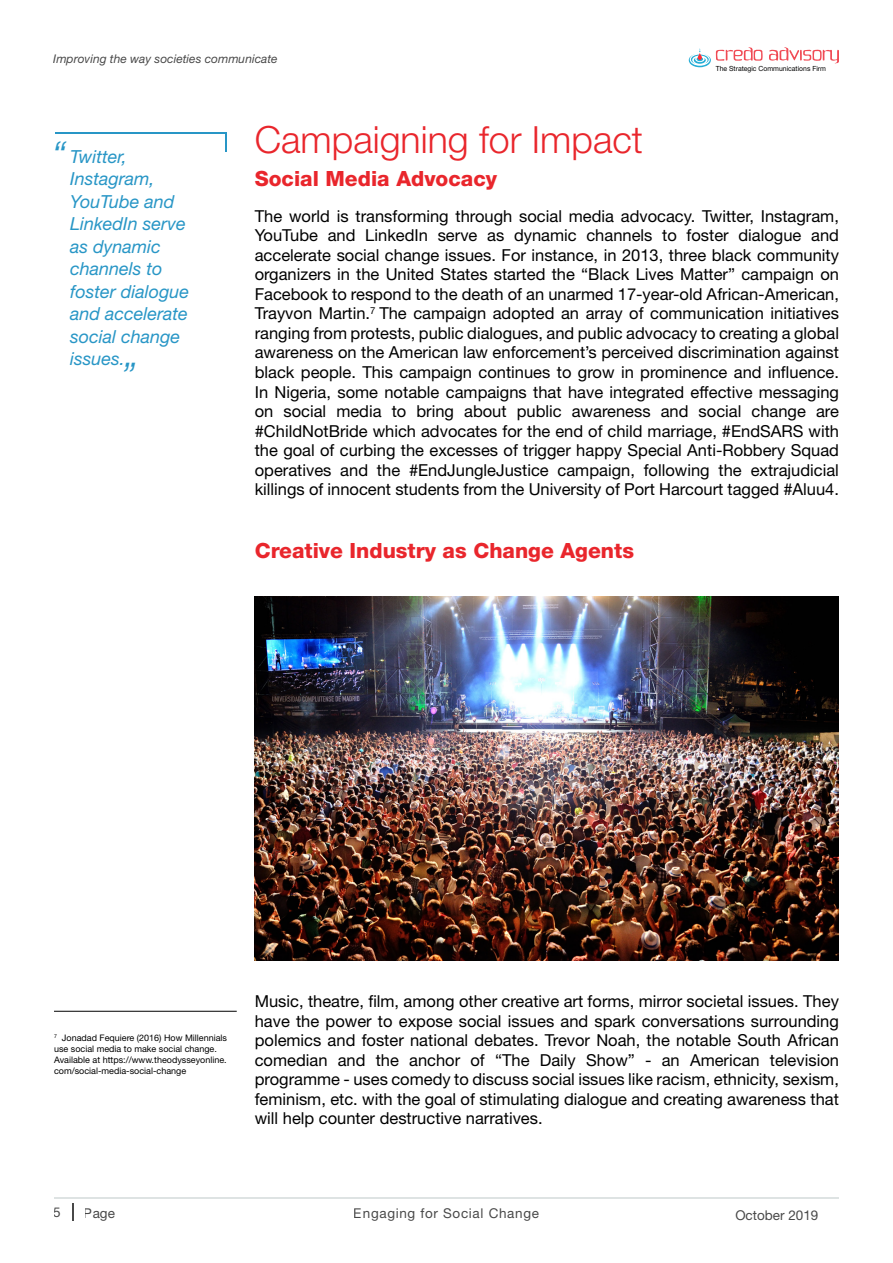
<style>
.page{position:relative;width:893px;height:1263px;background:#fff}
.page>*{position:absolute;margin:0;border:0;box-sizing:border-box;transform-origin:0 0}
.t1{font:300 37.5px "Helvetica Neue LT Std";color:#e9262c}
.t2{font:italic 300 37.5px "Helvetica Neue LT Std";color:#2896c6}
.t3{font:800 21px "Helvetica Neue LT Std";color:#e9262c}
.t4{font:italic 18px/22.5px "Helvetica Neue LT Std";color:#2896c6}
.t5{font:16.5px/19.5px "Helvetica Neue LT Std";color:#000;text-align:justify}
.t6{font:13.5px "Helvetica Neue LT Std";letter-spacing:.05em;color:#000}
.t7{font:13.5px "Helvetica Neue LT Std";color:#000}
.t8{font:italic 12px "Helvetica Neue LT Std";color:#000}
.t9{font:9px/10.8px "Helvetica Neue LT Std";color:#000}
.t10{font:7.05px "Helvetica Neue LT Std";color:#000}
</style>
<div class="page">
<svg style="left:73px;top:1203px;width:1px;height:17px"></svg>
<hr style="left:54px;top:1197px;width:785px;height:1px;background:#8a9b9c">
<hr style="left:0;top:130px;width:893px;height:1px;background:#000">
<svg style="left:769px;top:47px;width:70px;height:16px"></svg>
<svg style="left:689px;top:47px;width:74px;height:20px"></svg>
<img style="left:255px;top:597px;width:584px;height:363px">
<hr style="left:55px;top:132px;width:172px;height:2px;background:#2896c6">
<hr style="left:225px;top:132px;width:2px;height:20px;background:#2896c6">
<hr style="left:54px;top:1011px;width:183px;height:1px;background:#000">
<p class="t8" style="left:53px;top:51px;width:226px">Improving the way societies communicate</p>
<p class="t10" style="left:716px;top:64px;width:112px">The Strategic Communications Firm</p>
<h1 class="t2" style="left:52px;top:132px;width:15px">“</h1>
<p class="t4" style="left:70px;top:145px;width:120px">Twitter,<br>Instagram,<br>YouTube and<br>LinkedIn serve as dynamic channels to foster dialogue and accelerate social change issues.</p>
<h1 class="t2" style="left:139px;top:381px;width:15px;rotate:-180deg">“</h1>
<h1 class="t1" style="left:255px;top:117px;width:390px">Campaigning for Impact</h1>
<p class="t3" style="left:255px;top:166px;width:244px">Social Media Advocacy</p>
<p class="t5" style="left:255px;top:206px;width:586px">The world is transforming through social media advocacy. Twitter, Instagram, YouTube and LinkedIn serve as dynamic channels to foster dialogue and accelerate social change issues. For instance, in 2013, three black community organizers in the United States started the “Black Lives Matter” campaign on Facebook to respond to the death of an unarmed 17-year-old African-American, Trayvon Martin.<sup>7</sup> The campaign adopted an array of communication initiatives ranging from protests, public dialogues, and public advocacy to creating a global awareness on the American law enforcement’s perceived discrimination against black people. This campaign continues to grow in prominence and influence.<br>In Nigeria, some notable campaigns that have integrated effective messaging on social media to bring about public awareness and social change are #ChildNotBride which advocates for the end of child marriage, #EndSARS with the goal of curbing the excesses of trigger happy Special Anti-Robbery Squad operatives and the #EndJungleJustice campaign, following the extrajudicial killings of innocent students from the University of Port Harcourt tagged #Aluu4.</p>
<p class="t3" style="left:255px;top:538px;width:381px">Creative Industry as Change Agents</p>
<p class="t9" style="left:54px;top:1032px;width:175px"><sup>7</sup> Jonadad Fequiere (2016) How Millennials use social media to make social change.<br>Available at https://www.theodysseyonline. com/social-media-social-change</p>
<p class="t5" style="left:255px;top:991px;width:586px">Music, theatre, film, among other creative art forms, mirror societal issues. They have the power to expose social issues and spark conversations surrounding polemics and foster national debates. Trevor Noah, the notable South African comedian and the anchor of “The Daily Show” - an American television programme - uses comedy to discuss social issues like racism, ethnicity, sexism, feminism, etc. with the goal of stimulating dialogue and creating awareness that will help counter destructive narratives.</p>
<p class="t6" style="left:54px;top:1204px;width:9px">5</p>
<p class="t6" style="left:84px;top:1205px;width:32px">Page</p>
<p class="t6" style="left:354px;top:1205px;width:187px">Engaging for Social Change</p>
<p class="t7" style="left:735px;top:1207px;width:85px">October 2019</p>
</div>
